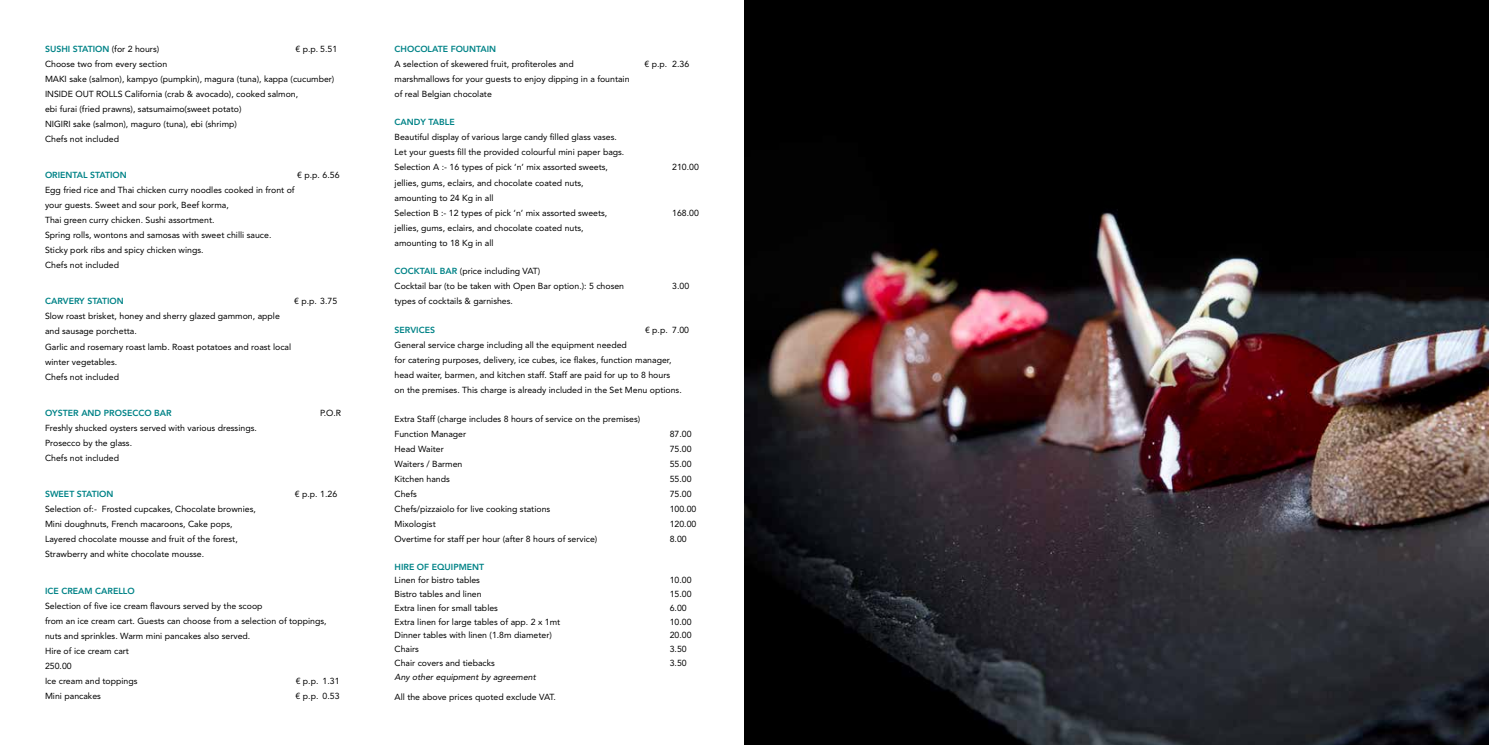
<style>
.page{position:relative;width:1489px;height:745px;background:#fff}
.page>*{position:absolute;margin:0;border:0;box-sizing:border-box;transform-origin:0 0}
.t1{font:8.75px/15px "Avenir LT Std";color:#000}
.t2{font:800 8.75px "Avenir LT Std";color:#008387}
.t3{font:italic 8.75px "Avenir LT Std";color:#000}
.s1{font-weight:400;color:#000}
.s2{font-weight:800;color:#008387}
</style>
<div class="page">
<img style="left:744px;top:0;width:744px;height:744px">
<p class="t2" style="left:45px;top:43px;width:116px">SUSHI STATION <span class="s1">(for 2 hours)</span></p>
<p class="t1" style="left:295px;top:41px;width:43px">€ p.p. 5.51</p>
<p class="t1" style="left:45px;top:56px;width:291px">Choose two from every section<br>MAKI sake (salmon), kampyo (pumpkin), magura (tuna), kappa (cucumber)<br>INSIDE OUT ROLLS California (crab &amp; avocado), cooked salmon,<br>ebi furai (fried prawns), satsumaimo(sweet potato)<br>NIGIRI sake (salmon), maguro (tuna), ebi (shrimp)<br>Chefs not included</p>
<p class="t2" style="left:45px;top:170px;width:83px">ORIENTAL STATION</p>
<p class="t1" style="left:297px;top:167px;width:44px">€ p.p. 6.56</p>
<p class="t1" style="left:45px;top:182px;width:251px">Egg fried rice and Thai chicken curry noodles cooked in front of your guests. Sweet and sour pork, Beef korma,<br>Thai green curry chicken. Sushi assortment.<br>Spring rolls, wontons and samosas with sweet chilli sauce.<br>Sticky pork ribs and spicy chicken wings.<br>Chefs not included</p>
<p class="t2" style="left:45px;top:296px;width:80px">CARVERY STATION</p>
<p class="t1" style="left:294px;top:294px;width:44px">€ p.p. 3.75</p>
<p class="t1" style="left:45px;top:309px;width:248px">Slow roast brisket, honey and sherry glazed gammon, apple and sausage porchetta.<br>Garlic and rosemary roast lamb. Roast potatoes and roast local winter vegetables.<br>Chefs not included</p>
<p class="t2" style="left:45px;top:407px;width:128px">OYSTER AND PROSECCO BAR</p>
<p class="t1" style="left:320px;top:405px;width:23px">P.O.R</p>
<p class="t1" style="left:45px;top:420px;width:213px">Freshly shucked oysters served with various dressings.<br>Prosecco by the glass.<br>Chefs not included</p>
<p class="t2" style="left:45px;top:488px;width:70px">SWEET STATION</p>
<p class="t1" style="left:295px;top:486px;width:44px">€ p.p. 1.26</p>
<p class="t1" style="left:45px;top:501px;width:212px">Selection of:- Frosted cupcakes, Chocolate brownies, Mini doughnuts, French macaroons, Cake pops, Layered chocolate mousse and fruit of the forest, Strawberry and white chocolate mousse.</p>
<p class="t2" style="left:45px;top:585px;width:91px">ICE CREAM CARELLO</p>
<p class="t1" style="left:45px;top:597px;width:283px">Selection of five ice cream flavours served by the scoop<br>from an ice cream cart. Guests can choose from a selection of toppings, nuts and sprinkles. Warm mini pancakes also served.<br>Hire of ice cream cart<br>250.00<br>Ice cream and toppings</p>
<p class="t1" style="left:296px;top:672px;width:45px">€ p.p. 1.31</p>
<p class="t1" style="left:45px;top:687px;width:57px">Mini pancakes</p>
<p class="t1" style="left:296px;top:687px;width:45px">€ p.p. 0.53</p>
<p class="t2" style="left:394px;top:43px;width:103px">CHOCOLATE FOUNTAIN</p>
<p class="t1" style="left:394px;top:56px;width:181px">A selection of skewered fruit, profiteroles and</p>
<p class="t1" style="left:644px;top:56px;width:46px">€ p.p. 2.36</p>
<p class="t1" style="left:394px;top:71px;width:236px">marshmallows for your guests to enjoy dipping in a fountain of real Belgian chocolate</p>
<p class="t2" style="left:394px;top:117px;width:62px">CANDY TABLE</p>
<p class="t1" style="left:394px;top:130px;width:231px">Beautiful display of various large candy filled glass vases.<br>Let your guests fill the provided colourful mini paper bags.<br>Selection A :- 16 types of pick ‘n’ mix assorted sweets,</p>
<p class="t1" style="left:672px;top:160px;width:28px">210.00</p>
<p class="t1" style="left:394px;top:175px;width:214px">jellies, gums, eclairs, and chocolate coated nuts, amounting to 24 Kg in all<br>Selection B :- 12 types of pick ‘n’ mix assorted sweets,</p>
<p class="t1" style="left:394px;top:220px;width:191px">jellies, gums, eclairs, and chocolate coated nuts, amounting to 18 Kg in all</p>
<p class="t1" style="left:394px;top:264px;width:231px"><span class="s2">COCKTAIL BAR</span> (price including VAT)<br>Cocktail bar (to be taken with Open Bar option.): 5 chosen</p>
<p class="t1" style="left:672px;top:205px;width:28px">168.00</p>
<p class="t1" style="left:672px;top:279px;width:19px">3.00</p>
<p class="t1" style="left:394px;top:294px;width:120px">types of cocktails &amp; garnishes.</p>
<p class="t2" style="left:394px;top:325px;width:42px">SERVICES</p>
<p class="t1" style="left:645px;top:322px;width:46px">€ p.p. 7.00</p>
<p class="t1" style="left:394px;top:337px;width:289px">General service charge including all the equipment needed<br>for catering purposes, delivery, ice cubes, ice flakes, function manager, head waiter, barmen, and kitchen staff. Staff are paid for up to 8 hours on the premises. This charge is already included in the Set Menu options.</p>
<p class="t1" style="left:394px;top:411px;width:247px">Extra Staff (charge includes 8 hours of service on the premises)<br>Function Manager</p>
<p class="t1" style="left:669px;top:426px;width:23px">87.00</p>
<p class="t1" style="left:394px;top:441px;width:51px">Head Waiter</p>
<p class="t1" style="left:669px;top:441px;width:23px">75.00</p>
<p class="t1" style="left:394px;top:456px;width:69px">Waiters / Barmen</p>
<p class="t1" style="left:669px;top:456px;width:23px">55.00</p>
<p class="t1" style="left:394px;top:471px;width:57px">Kitchen hands</p>
<p class="t1" style="left:669px;top:471px;width:23px">55.00</p>
<p class="t1" style="left:394px;top:486px;width:24px">Chefs</p>
<p class="t1" style="left:669px;top:486px;width:23px">75.00</p>
<p class="t1" style="left:394px;top:501px;width:157px">Chefs/pizzaiolo for live cooking stations</p>
<p class="t1" style="left:669px;top:501px;width:28px">100.00</p>
<p class="t1" style="left:394px;top:516px;width:43px">Mixologist</p>
<p class="t1" style="left:669px;top:516px;width:28px">120.00</p>
<p class="t1" style="left:394px;top:531px;width:204px">Overtime for staff per hour (after 8 hours of service)</p>
<p class="t1" style="left:669px;top:531px;width:19px">8.00</p>
<p class="t2" style="left:394px;top:561px;width:91px">HIRE OF EQUIPMENT</p>
<p class="t1" style="left:394px;top:572px;width:87px">Linen for bistro tables</p>
<p class="t1" style="left:669px;top:572px;width:23px">10.00</p>
<p class="t1" style="left:394px;top:586px;width:89px">Bistro tables and linen</p>
<p class="t1" style="left:669px;top:586px;width:23px">15.00</p>
<p class="t1" style="left:394px;top:600px;width:105px">Extra linen for small tables</p>
<p class="t1" style="left:669px;top:600px;width:19px">6.00</p>
<p class="t1" style="left:394px;top:614px;width:167px">Extra linen for large tables of app. 2 x 1mt</p>
<p class="t1" style="left:669px;top:614px;width:23px">10.00</p>
<p class="t1" style="left:394px;top:627px;width:159px">Dinner tables with linen (1.8m diameter)</p>
<p class="t1" style="left:669px;top:627px;width:23px">20.00</p>
<p class="t1" style="left:394px;top:641px;width:26px">Chairs</p>
<p class="t1" style="left:669px;top:641px;width:19px">3.50</p>
<p class="t1" style="left:394px;top:655px;width:102px">Chair covers and tiebacks</p>
<p class="t1" style="left:669px;top:655px;width:19px">3.50</p>
<p class="t3" style="left:394px;top:671px;width:143px">Any other equipment by agreement</p>
<p class="t1" style="left:394px;top:688px;width:163px">All the above prices quoted exclude VAT.</p>
</div>
